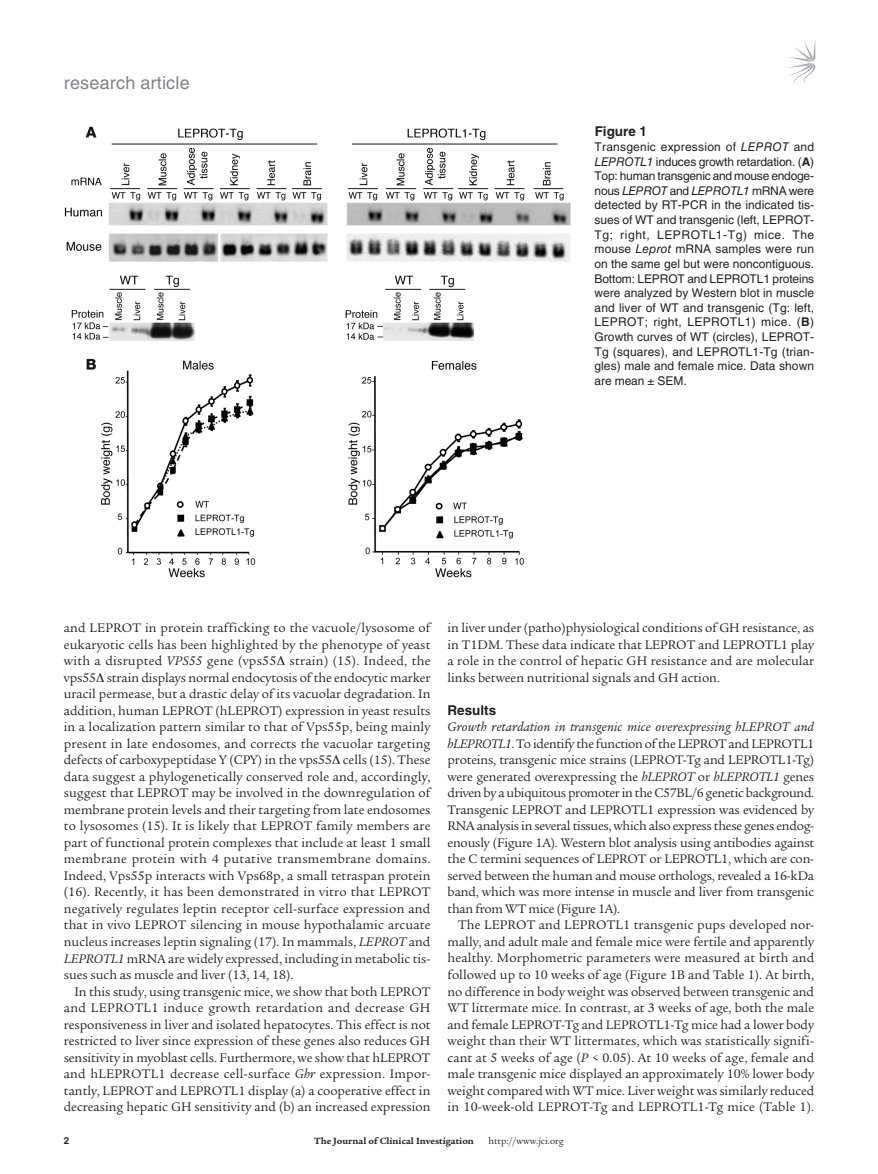
<style>
.page{position:relative;width:878px;height:1174px;background:#fff}
.page>*{position:absolute;margin:0;border:0;box-sizing:border-box;transform-origin:0 0}
.t1{font:18px "Helvetica LT Std";letter-spacing:.01em;color:#808285}
.t2{font:13.5px/16.5px "Legacy Serif Std";color:#231f20;text-align:justify}
.t3{font:700 13.5px "Helvetica LT Std";color:#231f20}
.t4{font:12px/14.7px "Helvetica LT Std";letter-spacing:.005em;color:#231f20;text-align:justify}
.t5{font:700 9.75px "Legacy Serif Std";color:#231f20}
.t6{font:9.75px "Legacy Serif Std";color:#231f20}
.s1{font-style:italic}
.s2{font-weight:700}
</style>
<div class="page">
<svg style="left:789px;top:41px;width:26px;height:44px"></svg>
<img style="left:64px;top:126px;width:507px;height:452px">
<h1 class="t1" style="left:64px;top:72px;width:127px">research article</h1>
<p class="t3" style="left:594px;top:123px;width:51px">Figure 1</p>
<p class="t4" style="left:594px;top:139px;width:221px">Transgenic expression of <span class="s1">LEPROT</span> and <span class="s1">LEPROTL1</span> induces growth retardation. (<span class="s2">A</span>)<br>Top: human transgenic and mouse endoge&shy;nous <span class="s1">LEPROT</span> and <span class="s1">LEPROTL1</span> mRNA were detected by RT-PCR in the indicated tis&shy;sues of WT and transgenic (left, LEPROT-Tg; right, LEPROTL1-Tg) mice. The mouse <span class="s1">Leprot</span> mRNA samples were run on the same gel but were noncontiguous.<br>Bottom: LEPROT and LEPROTL1 proteins were analyzed by Western blot in muscle and liver of WT and transgenic (Tg: left, LEPROT; right, LEPROTL1) mice. (<span class="s2">B</span>)<br>Growth curves of WT (circles), LEPROT-Tg (squares), and LEPROTL1-Tg (trian&shy;gles) male and female mice. Data shown are mean ± SEM.</p>
<p class="t2" style="left:64px;top:620px;width:368px">and LEPROT in protein trafficking to the vacuole/lysosome of eukaryotic cells has been highlighted by the phenotype of yeast with a disrupted <span class="s1">VPS55</span> gene (vps55 strain) (15). Indeed, the vps55 strain displays normal endocytosis of the endocytic marker uracil permease, but a drastic delay of its vacuolar degradation. In addition, human LEPROT (hLEPROT) expression in yeast results in a localization pattern similar to that of Vps55p, being mainly present in late endosomes, and corrects the vacuolar targeting defects of carboxypeptidase Y (CPY) in the vps55 cells (15). These data suggest a phylogenetically conserved role and, accordingly, suggest that LEPROT may be involved in the downregulation of membrane protein levels and their targeting from late endosomes to lysosomes (15). It is likely that LEPROT family members are part of functional protein complexes that include at least 1 small membrane protein with 4 putative transmembrane domains.<br>Indeed, Vps55p interacts with Vps68p, a small tetraspan protein (16). Recently, it has been demonstrated in vitro that LEPROT negatively regulates leptin receptor cell-surface expression and that in vivo LEPROT silencing in mouse hypothalamic arcuate nucleus increases leptin signaling (17). In mammals, <span class="s1">LEPROT</span> and <span class="s1">LEPROTL1</span> mRNA are widely expressed, including in metabolic tis&shy;sues such as muscle and liver (13, 14, 18).</p>
<p class="t2" style="left:64px;top:983px;width:368px;text-indent:11px">In this study, using transgenic mice, we show that both LEPROT and LEPROTL1 induce growth retardation and decrease GH responsiveness in liver and isolated hepatocytes. This effect is not restricted to liver since expression of these genes also reduces GH sensitivity in myoblast cells. Furthermore, we show that hLEPROT and hLEPROTL1 decrease cell-surface <span class="s1">Ghr</span> expression. Impor&shy;tantly, LEPROT and LEPROTL1 display (a) a cooperative effect in decreasing hepatic GH sensitivity and (b) an increased expression</p>
<p class="t2" style="left:447px;top:620px;width:368px">in liver under (patho)physiological conditions of GH resistance, as in T1DM. These data indicate that LEPROT and LEPROTL1 play a role in the control of hepatic GH resistance and are molecular links between nutritional signals and GH action.</p>
<p class="t3" style="left:447px;top:702px;width:50px">Results</p>
<p class="t2" style="left:447px;top:719px;width:368px"><span class="s1">Growth retardation in transgenic mice overexpressing hLEPROT and hLEPROTL1</span>. To identify the function of the LEPROT and LEP-ROTL1 proteins, transgenic mice strains (LEPROT-Tg and LEPROTL1-Tg) were generated overexpressing the <span class="s1">hLEPROT</span> or <span class="s1">hLEPROTL1</span> genes driven by a ubiquitous promoter in the C57BL/6 genetic background.<br>Transgenic LEPROT and LEPROTL1 expression was evidenced by RNA analysis in several tissues, which also express these genes endog&shy;enously (Figure 1A). Western blot analysis using antibodies against the C termini sequences of LEPROT or LEPROTL1, which are con&shy;served between the human and mouse orthologs, revealed a 16-kDa band, which was more intense in muscle and liver from transgenic than from WT mice (Figure 1A).</p>
<p class="t2" style="left:447px;top:917px;width:368px;text-indent:11px">The LEPROT and LEPROTL1 transgenic pups developed nor&shy;mally, and adult male and female mice were fertile and apparently healthy. Morphometric parameters were measured at birth and followed up to 10 weeks of age (Figure 1B and Table 1). At birth, no difference in body weight was observed between transgenic and WT littermate mice. In contrast, at 3 weeks of age, both the male and female LEPROT-Tg and LEPROTL1-Tg mice had a lower body weight than their WT littermates, which was statistically signifi&shy;cant at 5 weeks of age (<span class="s1">P</span> &lt; 0.05). At 10 weeks of age, female and male transgenic mice displayed an approximately 10% lower body weight compared with WT mice. Liver weight was similarly reduced in 10-week-old LEPROT-Tg and LEPROTL1-Tg mice (Table 1).</p>
<p class="t5" style="left:314px;top:1135px;width:161px">The Journal of Clinical Investigation</p>
<p class="t6" style="left:488px;top:1135px;width:77px">http://www.jci.org</p>
</div>
